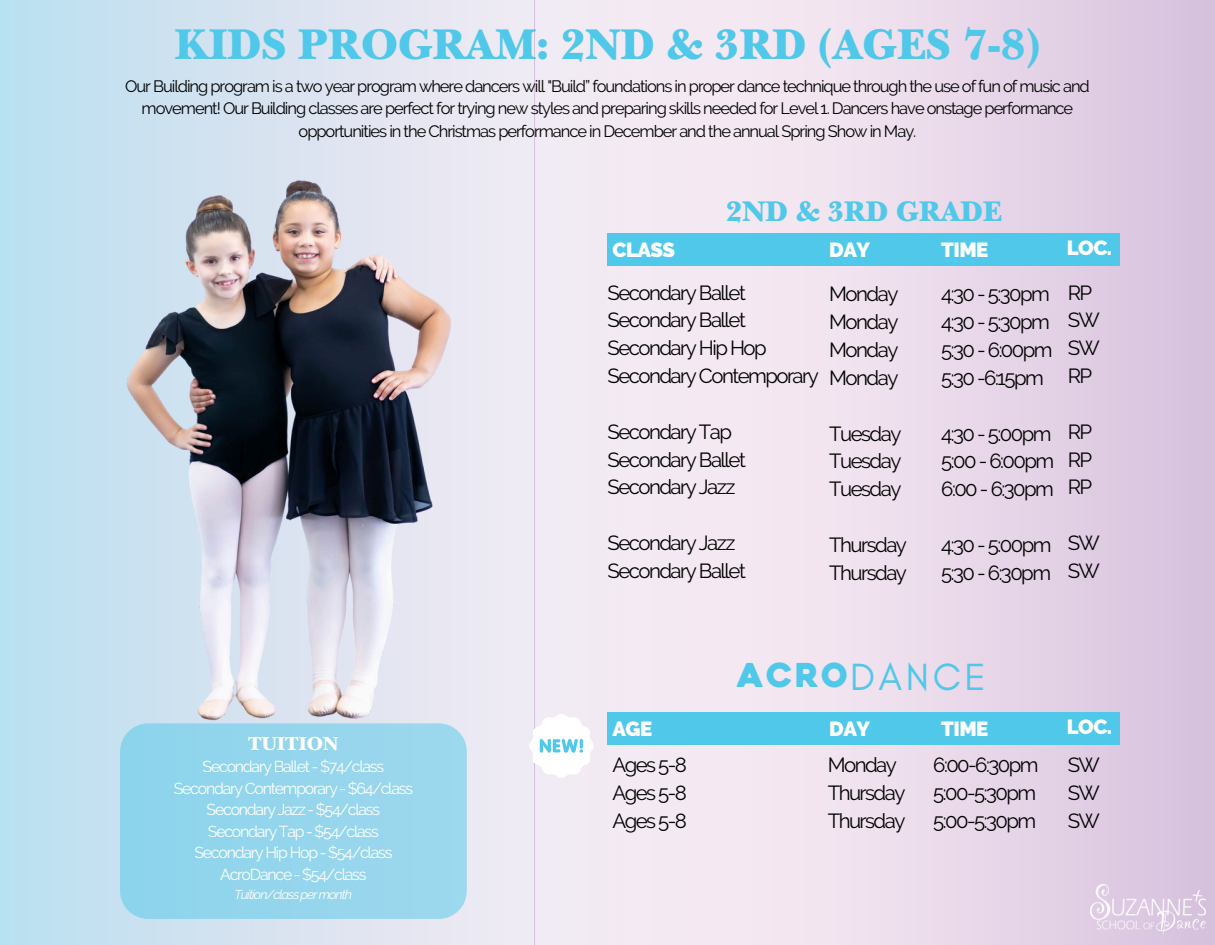
<style>
.page{position:relative;width:1215px;height:945px;background:#fff}
.page>*{position:absolute;margin:0;border:0;box-sizing:border-box;transform-origin:0 0}
.t1{font:900 45px "New Baskerville Std";color:#4fc8e9}
.t2{font:38.7px "Glacial Indifference";letter-spacing:.09em;color:#4fc8e9}
.t3{font:32.85px "Heavitas";color:#4fc8e9}
.t4{font:900 29.7px "New Baskerville Std";color:#4fc8e9}
.t5{font:20.4px/27.9px "Raleway";letter-spacing:-.075em;color:#000}
.t6{font:900 20.4px "Raleway";letter-spacing:-.025em;color:#fff}
.t7{font:900 19.8px "New Baskerville Std";color:#fff}
.t8{font:16.5px/22.5px "Raleway";letter-spacing:-.065em;color:#000;text-align:center}
.t9{font:15.9px "Raleway";letter-spacing:-.075em;color:#fff}
.t10{font:italic 12.9px "Raleway";letter-spacing:-.075em;color:#fff}
</style>
<div class="page">
<svg style="left:832px;top:0;width:383px;height:945px;fill:#e5d4e7"></svg>
<div style="left:0;top:0;width:832px;height:945px;background:linear-gradient(to right,#c2e1f1,#ffeaf2)"></div>
<div style="left:608px;top:233px;width:512px;height:33px;background:#4fc8e9"></div>
<img style="left:125px;top:154px;width:337px;height:580px">
<img style="left:1090px;top:885px;width:115px;height:49px">
<div style="left:120px;top:723px;width:347px;height:196px;background:#95d5ed;border-radius:28px"></div>
<div style="left:608px;top:712px;width:512px;height:33px;background:#4fc8e9"></div>
<svg style="left:529px;top:713px;width:65px;height:65px"></svg>
<h6 class="t1" style="left:175px;top:28px;width:867px">KIDS PROGRAM: 2ND &amp; 3RD (AGES 7-8)</h6>
<h6 class="t8" style="left:125px;top:75px;width:966px">Our Building program is a two year program where dancers will "Build” foundations in proper dance technique through the use of fun of music and movement! Our Building classes are perfect for trying new styles and preparing skills needed for Level 1. Dancers have onstage performance opportunities in the Christmas performance in December and the annual Spring Show in May.</h6>
<p class="t4" style="left:726px;top:200px;width:277px">2ND &amp; 3RD GRADE</p>
<p class="t6" style="left:612px;top:238px;width:64px">CLASS</p>
<h1 class="t5" style="left:608px;top:278px;width:140px">Secondary Ballet</h1>
<p class="t5" style="left:608px;top:306px;width:140px">Secondary Ballet</p>
<p class="t5" style="left:608px;top:334px;width:161px">Secondary Hip Hop</p>
<h5 class="t5" style="left:608px;top:362px;width:213px">Secondary Contemporary</h5>
<p class="t5" style="left:608px;top:418px;width:126px">Secondary Tap</p>
<p class="t5" style="left:608px;top:445px;width:140px">Secondary Ballet</p>
<p class="t5" style="left:608px;top:473px;width:129px">Secondary Jazz</p>
<p class="t5" style="left:608px;top:529px;width:129px">Secondary Jazz</p>
<p class="t5" style="left:608px;top:557px;width:140px">Secondary Ballet</p>
<p class="t6" style="left:829px;top:238px;width:42px">DAY</p>
<p class="t6" style="left:941px;top:238px;width:49px">TIME</p>
<h3 class="t6" style="left:1067px;top:236px;width:47px">LOC.</h3>
<h5 class="t5" style="left:829px;top:280px;width:71px">Monday</h5>
<h5 class="t5" style="left:829px;top:308px;width:71px">Monday</h5>
<h5 class="t5" style="left:829px;top:336px;width:71px">Monday</h5>
<h5 class="t5" style="left:829px;top:364px;width:71px">Monday</h5>
<p class="t5" style="left:829px;top:419px;width:74px">Tuesday</p>
<p class="t5" style="left:829px;top:447px;width:74px">Tuesday</p>
<p class="t5" style="left:829px;top:475px;width:74px">Tuesday</p>
<p class="t5" style="left:829px;top:531px;width:79px">Thursday</p>
<p class="t5" style="left:829px;top:559px;width:79px">Thursday</p>
<p class="t5" style="left:1068px;top:278px;width:34px">RP<br>SW<br>SW<br>RP</p>
<p class="t5" style="left:941px;top:280px;width:110px">4:30 - 5:30pm</p>
<p class="t5" style="left:941px;top:308px;width:110px">4:30 - 5:30pm</p>
<p class="t5" style="left:941px;top:336px;width:113px">5:30 - 6:00pm</p>
<p class="t5" style="left:941px;top:364px;width:104px">5:30 -6:15pm</p>
<p class="t5" style="left:941px;top:419px;width:112px">4:30 - 5:00pm</p>
<p class="t5" style="left:941px;top:447px;width:114px">5:00 - 6:00pm</p>
<p class="t5" style="left:941px;top:475px;width:114px">6:00 - 6:30pm</p>
<p class="t5" style="left:941px;top:531px;width:112px">4:30 - 5:00pm</p>
<p class="t5" style="left:941px;top:559px;width:111px">5:30 - 6:30pm</p>
<p class="t5" style="left:1068px;top:418px;width:26px;text-align:justify">RP RP RP</p>
<p class="t5" style="left:1068px;top:529px;width:34px">SW<br>SW</p>
<p class="t7" style="left:248px;top:736px;width:92px">TUITION</p>
<p class="t9" style="left:203px;top:757px;width:183px">Secondary Ballet - $74/class</p>
<p class="t9" style="left:174px;top:779px;width:241px">Secondary Contemporary - $64/class</p>
<p class="t9" style="left:207px;top:800px;width:175px">Secondary Jazz - $54/class</p>
<p class="t9" style="left:208px;top:822px;width:172px">Secondary Tap - $54/class</p>
<p class="t9" style="left:194px;top:843px;width:199px">Secondary Hip Hop - $54/class</p>
<p class="t9" style="left:220px;top:865px;width:148px">AcroDance - $54/class</p>
<p class="t10" style="left:234px;top:887px;width:119px">Tuition/class per month</p>
<p class="t3" style="left:737px;top:662px;width:112px">ACRO</p>
<p class="t2" style="left:850px;top:653px;width:137px">DANCE</p>
<h2 class="t6" style="left:612px;top:717px;width:41px">AGE</h2>
<h4 class="t6" style="left:829px;top:717px;width:42px">DAY</h4>
<h5 class="t6" style="left:941px;top:717px;width:49px">TIME</h5>
<h5 class="t6" style="left:1067px;top:715px;width:47px">LOC.</h5>
<h5 class="t5" style="left:612px;top:751px;width:76px">Ages 5-8</h5>
<h5 class="t5" style="left:612px;top:779px;width:76px">Ages 5-8</h5>
<p class="t5" style="left:612px;top:807px;width:76px">Ages 5-8</p>
<p class="t5" style="left:828px;top:751px;width:71px">Monday</p>
<p class="t5" style="left:828px;top:779px;width:79px">Thursday</p>
<p class="t5" style="left:828px;top:807px;width:79px">Thursday</p>
<p class="t5" style="left:933px;top:751px;width:107px">6:00-6:30pm</p>
<p class="t5" style="left:933px;top:779px;width:104px">5:00-5:30pm</p>
<p class="t5" style="left:933px;top:807px;width:104px">5:00-5:30pm</p>
<p class="t5" style="left:1068px;top:751px;width:34px;text-align:justify">SW SW SW</p>
</div>
